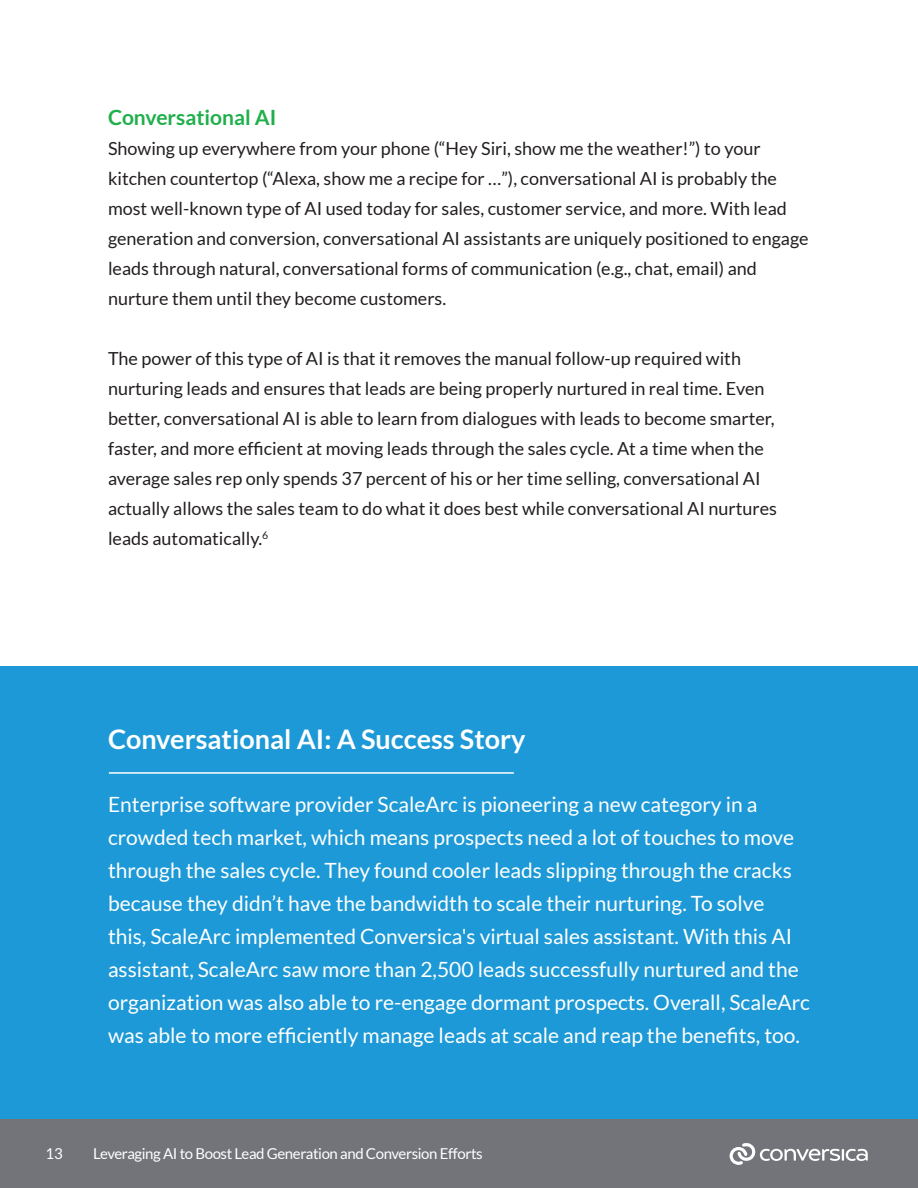
<style>
.page{position:relative;width:918px;height:1188px;background:#fff}
.page>*{position:absolute;margin:0;border:0;box-sizing:border-box;transform-origin:0 0}
.t1{font:700 27px "Lato";color:#fff}
.t2{font:21px/33px "Lato";color:#fff}
.t3{font:700 21px "Lato";color:#1faf4b}
.t4{font:18px/30px "Lato";color:#231f20}
.t5{font:15px "Lato";letter-spacing:-.025em;color:#fff}
</style>
<div class="page">
<div style="left:0;top:1118px;width:918px;height:70px;background:#72747a"></div>
<svg style="left:730px;top:1143px;width:138px;height:22px"></svg>
<div style="left:0;top:666px;width:918px;height:452px;background:#1c99d6"></div>
<hr style="left:109px;top:772px;width:405px;height:2px;background:#fff">
<p class="t3" style="left:108px;top:105px;width:170px">Conversational AI</p>
<p class="t4" style="left:108px;top:133px;width:702px">Showing up everywhere from your phone (“Hey Siri, show me the weather!”) to your kitchen countertop (“Alexa, show me a recipe for …”), conversational AI is probably the most well-known type of AI used today for sales, customer service, and more. With lead generation and conversion, conversational AI assistants are uniquely positioned to engage leads through natural, conversational forms of communication (e.g., chat, email) and nurture them until they become customers.</p>
<p class="t4" style="left:108px;top:343px;width:670px">The power of this type of AI is that it removes the manual follow-up required with nurturing leads and ensures that leads are being properly nurtured in real time. Even better, conversational AI is able to learn from dialogues with leads to become smarter, faster, and more efficient at moving leads through the sales cycle. At a time when the average sales rep only spends 37 percent of his or her time selling, conversational AI actually allows the sales team to do what it does best while conversational AI nurtures leads automatically.<sup>6</sup></p>
<p class="t1" style="left:108px;top:724px;width:419px">Conversational AI: A Success Story</p>
<p class="t2" style="left:108px;top:788px;width:704px">Enterprise software provider ScaleArc is pioneering a new category in a crowded tech market, which means prospects need a lot of touches to move through the sales cycle. They found cooler leads slipping through the cracks because they didn’t have the bandwidth to scale their nurturing. To solve<br>this, ScaleArc implemented Conversica's virtual sales assistant. With this AI assistant, ScaleArc saw more than 2,500 leads successfully nurtured and the organization was also able to re-engage dormant prospects. Overall, ScaleArc was able to more efficiently manage leads at scale and reap the benefits, too.</p>
<p class="t5" style="left:46px;top:1145px;width:19px">13</p>
<p class="t5" style="left:93px;top:1145px;width:391px">Leveraging AI to Boost Lead Generation and Conversion Efforts</p>
</div>
